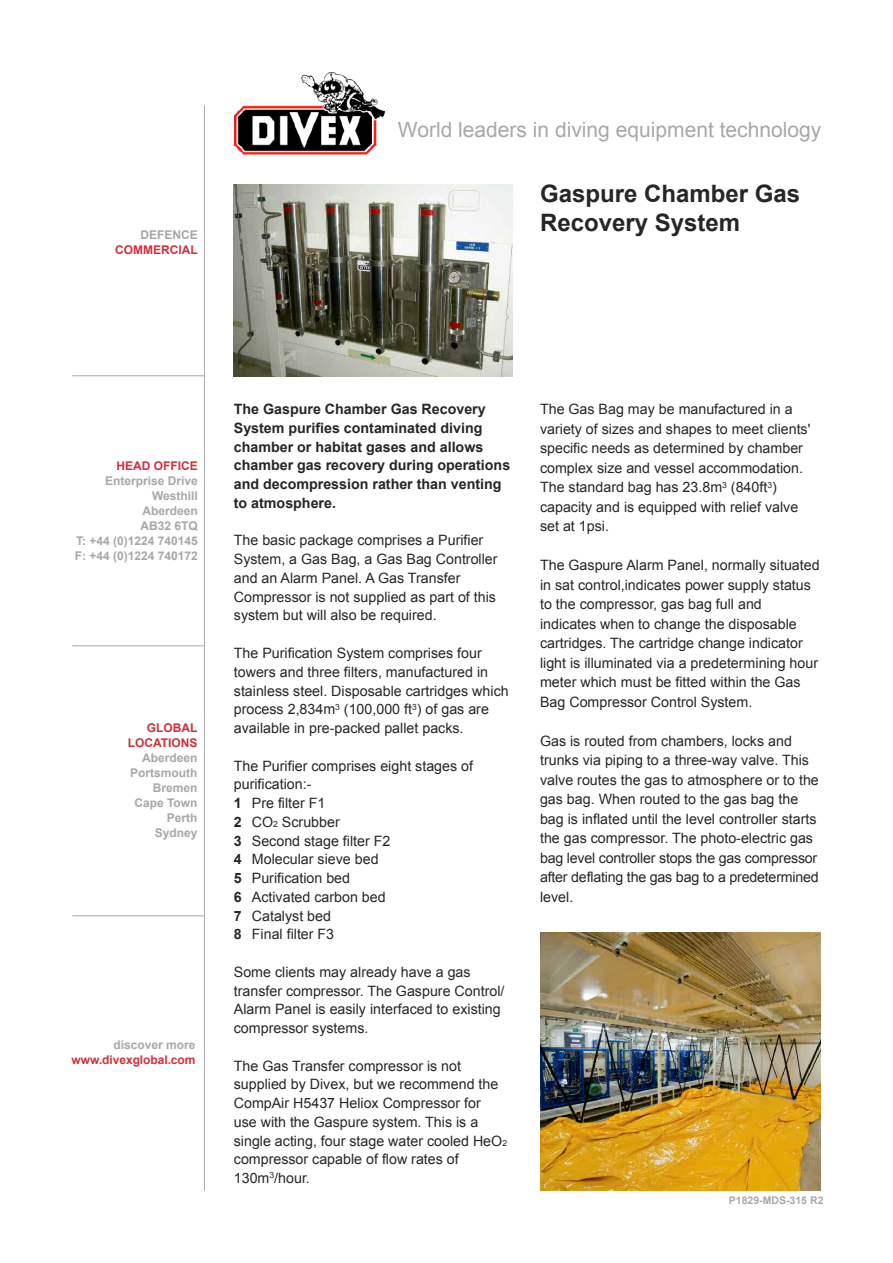
<style>
.page{position:relative;width:893px;height:1263px;background:#fff}
.page>*{position:absolute;margin:0;border:0;box-sizing:border-box;transform-origin:0 0}
.t1{font:700 24px/28.8px "Arial";color:#272627}
.t2{font:21px "Arial";color:#a9a8a9}
.t3{font:14.25px/18.8px "Arial";color:#272627}
.t4{font:700 14.25px/18.8px "Arial";color:#272627}
.t5{font:700 12px/15px "Arial";color:#a9a8a9;text-align:right}
.t6{font:700 12px/15px "Arial";color:#d12f3b;text-align:right}
.t7{font:700 12px "Arial";color:#a7a6a7}
.t8{font:700 10.5px "Arial";color:#a9a8a9}
.s1{font-weight:700}
.s2{font-size:8.55px}
</style>
<div class="page">
<hr style="left:72px;top:645px;width:132px;height:1px;background:#a9a8a9">
<hr style="left:72px;top:915px;width:132px;height:1px;background:#a9a8a9">
<hr style="left:72px;top:375px;width:132px;height:1px;background:#a9a8a9">
<hr style="left:204px;top:105px;width:1px;height:1086px;background:#a9a8a9">
<img style="left:234px;top:73px;width:150px;height:82px">
<img style="left:234px;top:185px;width:278px;height:192px">
<img style="left:540px;top:932px;width:281px;height:258px">
<p class="t7" style="left:140px;top:228px;width:59px">DEFENCE</p>
<p class="t6" style="left:115px;top:242px;width:84px">COMMERCIAL</p>
<h2 class="t2" style="left:398px;top:118px;width:425px">World leaders in diving equipment technology</h2>
<h1 class="t1" style="left:540px;top:179px;width:262px">Gaspure Chamber Gas<br>Recovery System</h1>
<p class="t6" style="left:116px;top:458px;width:83px">HEAD OFFICE</p>
<p class="t5" style="left:75px;top:473px;width:125px">Enterprise Drive<br>Westhill<br>Aberdeen<br>AB32 6TQ<br>T: +44 (0)1224 740145<br>F: +44 (0)1224 740172</p>
<p class="t6" style="left:128px;top:720px;width:71px">GLOBAL<br>LOCATIONS</p>
<p class="t5" style="left:130px;top:750px;width:69px">Aberdeen<br>Portsmouth<br>Bremen<br>Cape Town<br>Perth<br>Sydney</p>
<p class="t5" style="left:113px;top:1038px;width:84px">discover more</p>
<p class="t6" style="left:72px;top:1053px;width:125px">www.divexglobal.com</p>
<p class="t4" style="left:234px;top:400px;width:278px">The Gaspure Chamber Gas Recovery System purifies contaminated diving chamber or habitat gases and allows chamber gas recovery during operations and decompression rather than venting to atmosphere.</p>
<p class="t3" style="left:234px;top:531px;width:265px">The basic package comprises a Purifier System, a Gas Bag, a Gas Bag Controller and an Alarm Panel. A Gas Transfer Compressor is not supplied as part of this system but will also be required.</p>
<p class="t3" style="left:234px;top:644px;width:276px">The Purification System comprises four towers and three filters, manufactured in stainless steel. Disposable cartridges which process 2,834m<sup>3</sup> (100,000 ft<sup>3</sup>) of gas are available in pre-packed pallet packs.</p>
<p class="t3" style="left:234px;top:756px;width:241px">The Purifier comprises eight stages of purification:-<br><span class="s1">1</span> Pre filter F1<br><span class="s1">2</span> CO<span class="s2">2</span> Scrubber<br><span class="s1">3</span> Second stage filter F2<br><span class="s1">4</span> Molecular sieve bed<br><span class="s1">5</span> Purification bed<br><span class="s1">6</span> Activated carbon bed<br><span class="s1">7</span> Catalyst bed<br><span class="s1">8</span> Final filter F3</p>
<p class="t3" style="left:234px;top:962px;width:272px">Some clients may already have a gas transfer compressor. The Gaspure Control/ Alarm Panel is easily interfaced to existing compressor systems.</p>
<p class="t3" style="left:234px;top:1056px;width:275px">The Gas Transfer compressor is not supplied by Divex, but we recommend the CompAir H5437 Heliox Compressor for use with the Gaspure system. This is a single acting, four stage water cooled HeO<span class="s2">2 </span>compressor capable of flow rates of 130m<sup>3</sup>/hour.</p>
<p class="t3" style="left:540px;top:399px;width:272px;line-height:19.5px">The Gas Bag may be manufactured in a variety of sizes and shapes to meet clients' specific needs as determined by chamber complex size and vessel accommodation.<br>The standard bag has 23.8m<sup>3</sup> (840ft<sup>3</sup>) capacity and is equipped with relief valve set at 1psi.</p>
<p class="t3" style="left:540px;top:555px;width:281px;line-height:19.5px">The Gaspure Alarm Panel, normally situated in sat control,indicates power supply status to the compressor, gas bag full and indicates when to change the disposable cartridges. The cartridge change indicator light is illuminated via a predetermining hour meter which must be fitted within the Gas Bag Compressor Control System.</p>
<p class="t3" style="left:540px;top:731px;width:280px;line-height:19.5px">Gas is routed from chambers, locks and trunks via piping to a three-way valve. This valve routes the gas to atmosphere or to the gas bag. When routed to the gas bag the bag is inflated until the level controller starts the gas compressor. The photo-electric gas bag level controller stops the gas compressor after deflating the gas bag to a predetermined level.</p>
<p class="t8" style="left:729px;top:1194px;width:96px">P1829-MDS-315 R2</p>
</div>
